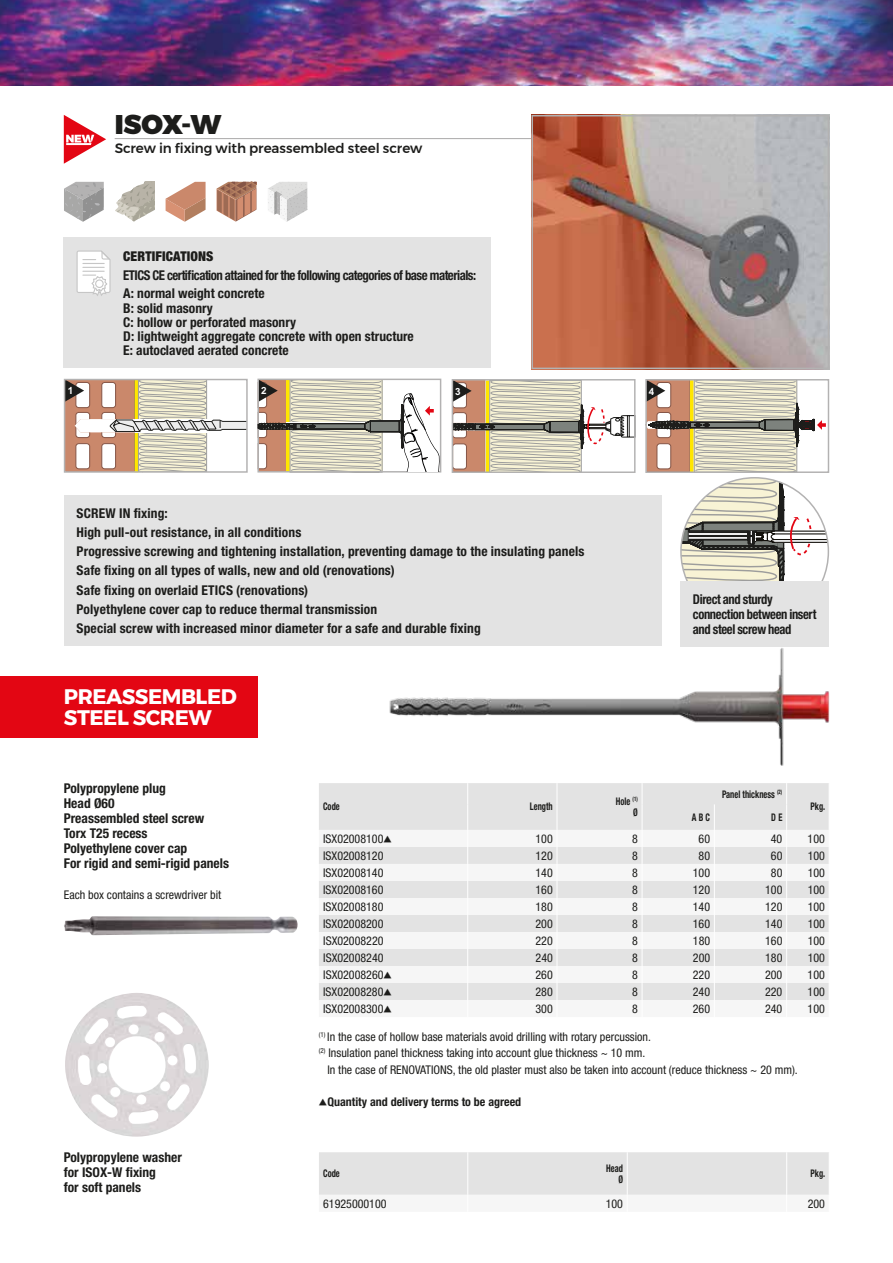
<style>
.page{position:relative;width:893px;height:1263px;background:#fff}
.page>*{position:absolute;margin:0;border:0;box-sizing:border-box;transform-origin:0 0}
.t1{font:900 27px "Montserrat";color:#1d1d1b}
.t2{font:700 21px/21px "Montserrat";letter-spacing:-.02em;color:#fff}
.t3{font:700 condensed 13.5px/15px "Helvetica Neue LT Std";color:#1d1d1b}
.t4{font:700 condensed 13.5px/18.5px "Helvetica Neue LT Std";letter-spacing:-.04em;color:#1d1d1b;scale:.95 1}
.t5{font:700 condensed 13.5px/15px "Helvetica Neue LT Std";letter-spacing:-.03em;color:#1d1d1b;scale:.93 1}
.t6{font:500 13.5px "Montserrat";letter-spacing:-.005em;color:#1d1d1b}
.t7{font:900 condensed 13.5px "Helvetica Neue LT Std";letter-spacing:.01em;color:#1d1d1b}
.t8{font:condensed 12px "Helvetica Neue LT Std";color:#1d1d1b}
.t9{font:700 condensed 12px "Helvetica Neue LT Std";color:#1d1d1b}
.t10{font:700 condensed 10.5px/11.2px "Helvetica Neue LT Std";color:#1d1d1b;text-align:right;scale:.8 1}
.t11{font:700 9.9px "Arial";color:#fff}
</style>
<div class="page">
<hr style="left:115px;top:138px;width:714px;height:1px;background:#b3b2b2">
<div style="left:319px;top:783px;width:510px;height:47px;background:#e3e3e3"></div>
<svg style="left:319px;top:847px;width:510px;height:153px;fill:#e3e3e3"></svg>
<svg style="left:467px;top:783px;width:1px;height:217px"></svg>
<svg style="left:714px;top:804px;width:1px;height:196px"></svg>
<svg style="left:557px;top:783px;width:1px;height:217px"></svg>
<svg style="left:642px;top:783px;width:1px;height:217px"></svg>
<svg style="left:786px;top:783px;width:1px;height:217px"></svg>
<svg style="left:64px;top:182px;width:40px;height:40px"></svg>
<svg style="left:115px;top:182px;width:40px;height:40px"></svg>
<svg style="left:166px;top:182px;width:40px;height:40px"></svg>
<svg style="left:217px;top:182px;width:39px;height:40px"></svg>
<svg style="left:268px;top:182px;width:40px;height:40px"></svg>
<div style="left:64px;top:495px;width:598px;height:151px;background:#e3e3e3"></div>
<img style="left:534px;top:118px;width:292px;height:248px">
<div style="left:531px;top:115px;width:298px;height:254px;border:2px solid #b3b2b2"></div>
<svg style="left:64px;top:115px;width:42px;height:49px"></svg>
<div style="left:319px;top:1152px;width:510px;height:43px;background:#e3e3e3"></div>
<img style="left:65px;top:993px;width:144px;height:144px">
<img style="left:65px;top:919px;width:25px;height:5px">
<img style="left:0;top:0;width:629px;height:85px">
<img style="left:629px;top:0;width:264px;height:85px">
<svg style="left:681px;top:478px;width:147px;height:103px"></svg>
<div style="left:64px;top:238px;width:427px;height:130px;background:#e3e3e3"></div>
<img style="left:389px;top:646px;width:441px;height:120px">
<svg style="left:77px;top:250px;width:34px;height:46px"></svg>
<div style="left:96px;top:280px;width:7px;height:7px;background:#fff;border-radius:50%"></div>
<div style="left:95px;top:279px;width:9px;height:9px;border:1px solid #c6c6c6;border-radius:50%"></div>
<div style="left:0;top:676px;width:258px;height:61px;background:#e30613"></div>
<div style="left:680px;top:581px;width:149px;height:65px;background:#e3e3e3"></div>
<svg style="left:66px;top:381px;width:180px;height:89px"></svg>
<div style="left:64px;top:379px;width:184px;height:93px;border:1px solid #b3b2b2"></div>
<svg style="left:258px;top:379px;width:182px;height:93px"></svg>
<svg style="left:452px;top:379px;width:374px;height:93px"></svg>
<h1 class="t1" style="left:115px;top:102px;width:108px">ISOX-W</h1>
<p class="t6" style="left:115px;top:138px;width:309px">Screw in fixing with preassembled steel screw</p>
<p class="t7" style="left:123px;top:248px;width:92px">CERTIFICATIONS</p>
<p class="t4" style="left:123px;top:266px;width:373px">ETICS CE certification attained for the following categories of base materials:<br>A: normal weight concrete</p>
<p class="t3" style="left:123px;top:301px;width:292px;line-height:14.2px">B: solid masonry<br>C: hollow or perforated masonry<br>D: lightweight aggregate concrete with open structure E: autoclaved aerated concrete</p>
<p class="t11" style="left:68px;top:384px;width:7px">1</p>
<p class="t11" style="left:455px;top:384px;width:7px">3</p>
<p class="t11" style="left:649px;top:384px;width:7px">4</p>
<p class="t11" style="left:261px;top:384px;width:7px">2</p>
<p class="t3" style="left:77px;top:503px;width:509px;line-height:19.2px">SCREW IN fixing:<br>High pull-out resistance, in all conditions<br>Progressive screwing and tightening installation, preventing damage to the insulating panels Safe fixing on all types of walls, new and old (renovations)<br>Safe fixing on overlaid ETICS (renovations)<br>Polyethylene cover cap to reduce thermal transmission<br>Special screw with increased minor diameter for a safe and durable fixing</p>
<h2 class="t2" style="left:64px;top:686px;width:174px">PREASSEMBLED<br>STEEL SCREW</h2>
<p class="t5" style="left:693px;top:591px;width:134px">Direct and sturdy connection between insert and steel screw head</p>
<p class="t3" style="left:64px;top:780px;width:167px">Polypropylene plug<br>Head Ø60<br>Preassembled steel screw<br>Torx T25 recess<br>Polyethylene cover cap<br>For rigid and semi-rigid panels</p>
<p class="t8" style="left:64px;top:888px;width:159px">Each box contains a screwdriver bit</p>
<p class="t3" style="left:64px;top:1149px;width:120px">Polypropylene washer for ISOX-W fixing<br>for soft panels</p>
<p class="t10" style="left:323px;top:801px;width:22px">Code</p>
<p class="t10" style="left:530px;top:801px;width:30px">Length</p>
<p class="t10" style="left:616px;top:795px;width:29px">Hole <sup>(1)<br></sup>Ø</p>
<p class="t10" style="left:722px;top:788px;width:77px">Panel thickness <sup>(2)</sup></p>
<p class="t10" style="left:692px;top:811px;width:24px">A B C</p>
<p class="t10" style="left:771px;top:811px;width:15px">D E</p>
<p class="t10" style="left:810px;top:801px;width:20px">Pkg.</p>
<p class="t8" style="left:323px;top:831px;width:70px">ISX02008100▲</p>
<p class="t8" style="left:535px;top:831px;width:19px">100</p>
<p class="t8" style="left:632px;top:831px;width:7px">8</p>
<p class="t8" style="left:699px;top:831px;width:13px">60</p>
<p class="t8" style="left:771px;top:831px;width:13px">40</p>
<p class="t8" style="left:808px;top:831px;width:19px">100</p>
<p class="t8" style="left:323px;top:848px;width:62px">ISX02008120</p>
<p class="t8" style="left:535px;top:848px;width:19px">120</p>
<p class="t8" style="left:632px;top:848px;width:7px">8</p>
<p class="t8" style="left:699px;top:848px;width:13px">80</p>
<p class="t8" style="left:771px;top:848px;width:13px">60</p>
<p class="t8" style="left:808px;top:848px;width:19px">100</p>
<p class="t8" style="left:323px;top:865px;width:62px">ISX02008140</p>
<p class="t8" style="left:535px;top:865px;width:19px">140</p>
<p class="t8" style="left:632px;top:865px;width:7px">8</p>
<p class="t8" style="left:693px;top:865px;width:19px">100</p>
<p class="t8" style="left:771px;top:865px;width:13px">80</p>
<p class="t8" style="left:808px;top:865px;width:19px">100</p>
<p class="t8" style="left:323px;top:882px;width:62px">ISX02008160</p>
<p class="t8" style="left:535px;top:882px;width:19px">160</p>
<p class="t8" style="left:632px;top:882px;width:7px">8</p>
<p class="t8" style="left:693px;top:882px;width:19px">120</p>
<p class="t8" style="left:765px;top:882px;width:19px">100</p>
<p class="t8" style="left:808px;top:882px;width:19px">100</p>
<p class="t8" style="left:323px;top:899px;width:62px">ISX02008180</p>
<p class="t8" style="left:535px;top:899px;width:19px">180</p>
<p class="t8" style="left:632px;top:899px;width:7px">8</p>
<p class="t8" style="left:693px;top:899px;width:19px">140</p>
<p class="t8" style="left:765px;top:899px;width:19px">120</p>
<p class="t8" style="left:808px;top:899px;width:19px">100</p>
<p class="t8" style="left:323px;top:916px;width:62px">ISX02008200</p>
<p class="t8" style="left:536px;top:916px;width:19px">200</p>
<p class="t8" style="left:632px;top:916px;width:7px">8</p>
<p class="t8" style="left:693px;top:916px;width:19px">160</p>
<p class="t8" style="left:765px;top:916px;width:19px">140</p>
<p class="t8" style="left:808px;top:916px;width:19px">100</p>
<p class="t8" style="left:323px;top:933px;width:62px">ISX02008220</p>
<p class="t8" style="left:536px;top:933px;width:19px">220</p>
<p class="t8" style="left:632px;top:933px;width:7px">8</p>
<p class="t8" style="left:693px;top:933px;width:19px">180</p>
<p class="t8" style="left:765px;top:933px;width:19px">160</p>
<p class="t8" style="left:808px;top:933px;width:19px">100</p>
<p class="t8" style="left:323px;top:950px;width:62px">ISX02008240</p>
<p class="t8" style="left:536px;top:950px;width:19px">240</p>
<p class="t8" style="left:632px;top:950px;width:7px">8</p>
<p class="t8" style="left:693px;top:950px;width:19px">200</p>
<p class="t8" style="left:765px;top:950px;width:19px">180</p>
<p class="t8" style="left:808px;top:950px;width:19px">100</p>
<p class="t8" style="left:323px;top:967px;width:70px">ISX02008260▲</p>
<p class="t8" style="left:535px;top:967px;width:19px">260</p>
<p class="t8" style="left:632px;top:967px;width:7px">8</p>
<p class="t8" style="left:693px;top:967px;width:19px">220</p>
<p class="t8" style="left:765px;top:967px;width:19px">200</p>
<p class="t8" style="left:808px;top:967px;width:19px">100</p>
<p class="t8" style="left:323px;top:984px;width:70px">ISX02008280▲</p>
<p class="t8" style="left:535px;top:984px;width:19px">280</p>
<p class="t8" style="left:632px;top:984px;width:7px">8</p>
<p class="t8" style="left:693px;top:984px;width:19px">240</p>
<p class="t8" style="left:765px;top:984px;width:19px">220</p>
<p class="t8" style="left:808px;top:984px;width:19px">100</p>
<p class="t8" style="left:323px;top:1001px;width:70px">ISX02008300▲</p>
<p class="t8" style="left:535px;top:1001px;width:19px">300</p>
<p class="t8" style="left:632px;top:1001px;width:7px">8</p>
<p class="t8" style="left:693px;top:1001px;width:19px">260</p>
<p class="t8" style="left:765px;top:1001px;width:19px">240</p>
<p class="t8" style="left:808px;top:1001px;width:19px">100</p>
<p class="t8" style="left:319px;top:1030px;width:334px"><sup>(1)</sup> In the case of hollow base materials avoid drilling with rotary percussion.</p>
<p class="t8" style="left:319px;top:1046px;width:328px"><sup>(2)</sup> Insulation panel thickness taking into account glue thickness ~ 10 mm.</p>
<p class="t8" style="left:327px;top:1062px;width:472px">In the case of RENOVATIONS, the old plaster must also be taken into account (reduce thickness ~ 20 mm).</p>
<p class="t9" style="left:319px;top:1094px;width:204px">▲Quantity and delivery terms to be agreed</p>
<p class="t10" style="left:323px;top:1168px;width:22px">Code</p>
<p class="t10" style="left:606px;top:1162px;width:23px">Head<br>Ø</p>
<p class="t10" style="left:810px;top:1168px;width:20px">Pkg.</p>
<p class="t8" style="left:323px;top:1196px;width:65px">61925000100</p>
<p class="t8" style="left:606px;top:1196px;width:19px">100</p>
<p class="t8" style="left:808px;top:1196px;width:19px">200</p>
</div>
